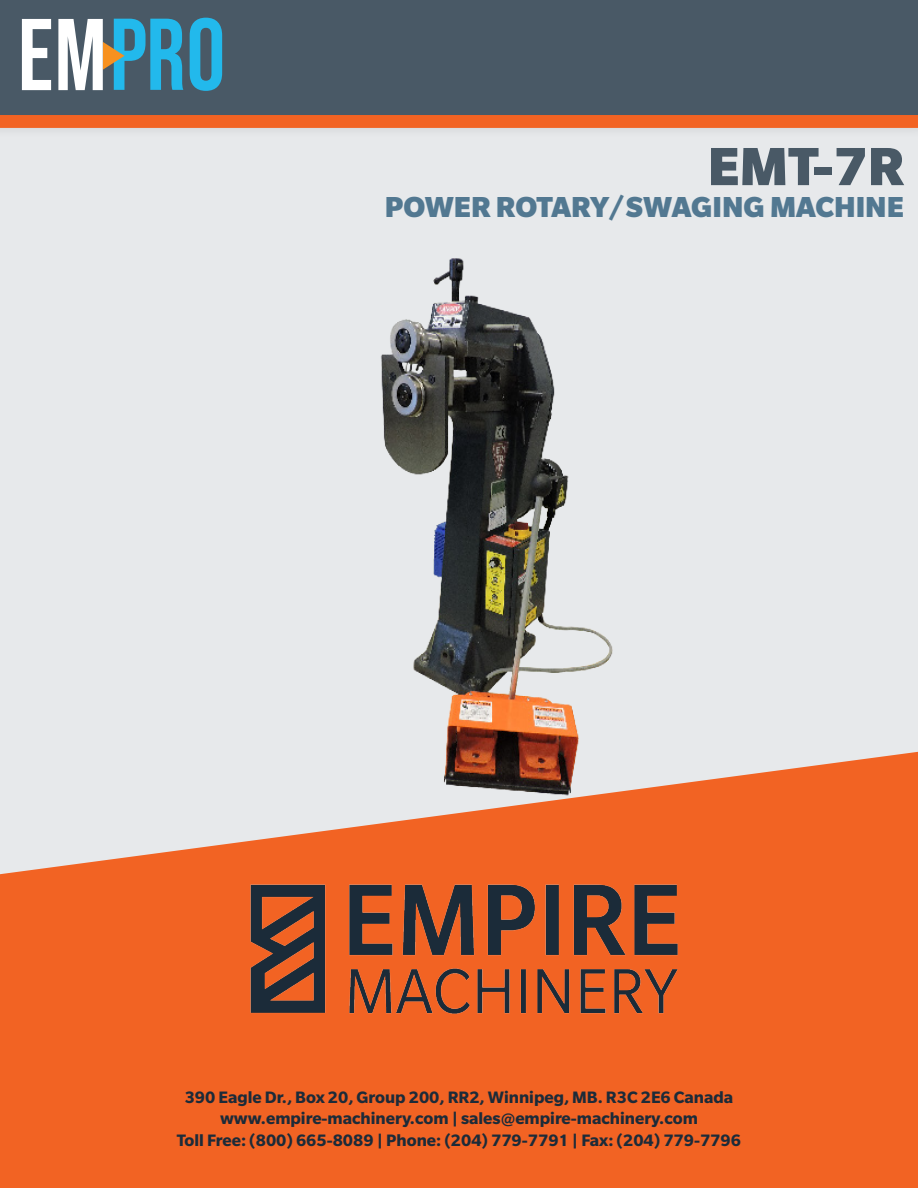
<style>
.page{position:relative;width:918px;height:1188px;background:#fff}
.page>*{position:absolute;margin:0;border:0;box-sizing:border-box;transform-origin:0 0}
.t1{font:900 58.5px "Slate Pro";color:#495966}
.t2{font:900 31.5px "Slate Pro";color:#527891}
.t3{font:700 18px/21.6px "Slate Pro";color:#1c2b39;text-align:center}
</style>
<div class="page">
<div style="left:0;top:139px;width:918px;height:613px;background:#e7e9eb"></div>
<div style="left:0;top:0;width:918px;height:139px;background:#e2e4e6"></div>
<div style="left:0;top:0;width:918px;height:115px;background:#495966"></div>
<svg style="left:0;top:115px;width:918px;height:13px;background:#f16324"></svg>
<svg style="left:190px;top:18px;width:32px;height:73px"></svg>
<svg style="left:22px;top:19px;width:29px;height:71px"></svg>
<svg style="left:58px;top:19px;width:125px;height:71px"></svg>
<svg style="left:0;top:752px;width:918px;height:436px;background:#f07036"></svg>
<img style="left:245px;top:881px;width:439px;height:137px">
<img style="left:248px;top:180px;width:450px;height:665px">
<h1 class="t1" style="left:708px;top:133px;width:198px">EMT-7R</h1>
<h2 class="t2" style="left:385px;top:189px;width:521px">POWER ROTARY/SWAGING MACHINE</h2>
<p class="t3" style="left:177px;top:1086px;width:566px">390 Eagle Dr., Box 20, Group 200, RR2, Winnipeg, MB. R3C 2E6 Canada www.empire-machinery.com | sales@empire-machinery.com<br>Toll Free: (800) 665-8089 | Phone: (204) 779-7791 | Fax: (204) 779-7796</p>
</div>
